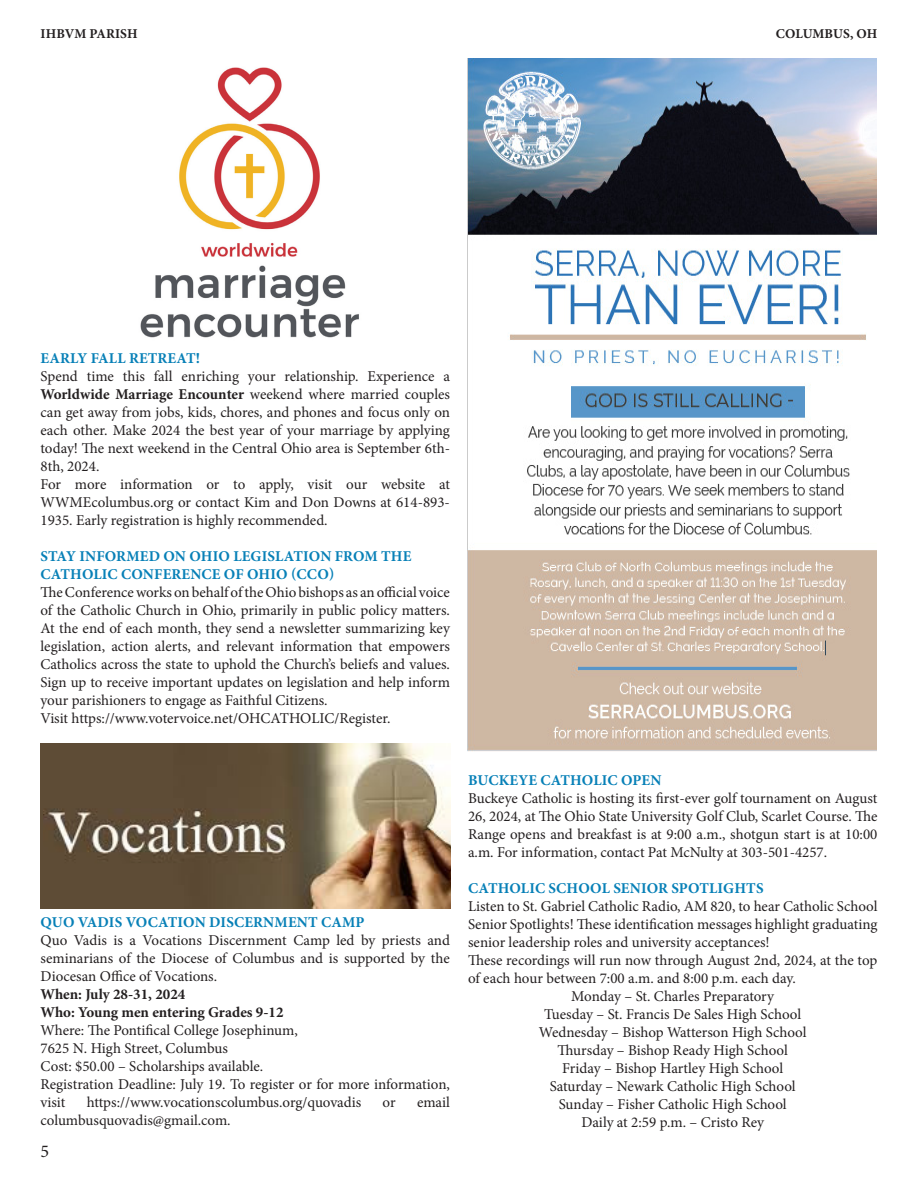
<style>
.page{position:relative;width:918px;height:1188px;background:#fff}
.page>*{position:absolute;margin:0;border:0;box-sizing:border-box;transform-origin:0 0}
.t1{font:18px "Minion Pro";color:#231f20}
.t2{font:15px/18px "Minion Pro";color:#231f20;text-align:justify}
.HEADER-P{font:700 15px/18px "Minion Pro";letter-spacing:.01em;color:#0780b7}
.t3{font:700 15px "Minion Pro";color:#231f20}
.t4{font:700 13.5px "Minion Pro";letter-spacing:.01em;color:#231f20}
.s1{font-weight:700}
</style>
<div class="page">
<img style="left:140px;top:67px;width:219px;height:271px">
<img style="left:44px;top:744px;width:407px;height:165px">
<img style="left:467px;top:58px;width:410px;height:693px">
<p class="t4" style="left:41px;top:24px;width:99px">IHBVM PARISH</p>
<p class="t4" style="left:776px;top:24px;width:103px">COLUMBUS, OH</p>
<p class="HEADER-P" style="left:41px;top:349px;width:161px">EARLY FALL RETREAT!</p>
<p class="t2" style="left:40px;top:367px;width:411px">Spend time this fall enriching your relationship. Experience a <span class="s1">Worldwide Marriage Encounter</span> weekend where married couples can get away from jobs, kids, chores, and phones and focus only on each other. Make 2024 the best year of your marriage by applying today! The next weekend in the Central Ohio area is September 6th-8th, 2024.</p>
<p class="t2" style="left:40px;top:475px;width:411px">For more information or to apply, visit our website at WWMEcolumbus.org or contact Kim and Don Downs at 614-893- 1935. Early registration is highly recommended.</p>
<p class="HEADER-P" style="left:41px;top:547px;width:373px">STAY INFORMED ON OHIO LEGISLATION FROM THE<br>CATHOLIC CONFERENCE OF OHIO (CCO)</p>
<p class="t2" style="left:40px;top:583px;width:411px">The Conference works on behalf of the Ohio bishops as an official voice of the Catholic Church in Ohio, primarily in public policy matters.<br>At the end of each month, they send a newsletter summarizing key legislation, action alerts, and relevant information that empowers Catholics across the state to uphold the Church’s beliefs and values.<br>Sign up to receive important updates on legislation and help inform your parishioners to engage as Faithful Citizens.</p>
<p class="t2" style="left:40px;top:709px;width:351px">Visit https://www.votervoice.net/OHCATHOLIC/Register.</p>
<p class="HEADER-P" style="left:41px;top:913px;width:326px">QUO VADIS VOCATION DISCERNMENT CAMP</p>
<p class="t2" style="left:40px;top:931px;width:411px">Quo Vadis is a Vocations Discernment Camp led by priests and seminarians of the Diocese of Columbus and is supported by the Diocesan Office of Vocations.</p>
<p class="t3" style="left:40px;top:984px;width:146px">When: July 28-31, 2024</p>
<p class="t3" style="left:40px;top:1002px;width:245px">Who: Young men entering Grades 9-12</p>
<p class="t2" style="left:40px;top:1021px;width:259px">Where: The Pontifical College Josephinum,</p>
<p class="t2" style="left:40px;top:1039px;width:189px">7625 N. High Street, Columbus</p>
<p class="t2" style="left:40px;top:1057px;width:224px">Cost: $50.00 – Scholarships available.</p>
<p class="t2" style="left:40px;top:1075px;width:411px">Registration Deadline: July 19. To register or for more information, visit</p>
<p class="t2" style="left:87px;top:1093px;width:276px">https://www.vocationscolumbus.org/quovadis</p>
<p class="t2" style="left:383px;top:1093px;width:15px">or</p>
<p class="t2" style="left:417px;top:1093px;width:34px">email</p>
<p class="t2" style="left:40px;top:1111px;width:192px">columbusquovadis@gmail.com.</p>
<p class="t1" style="left:40px;top:1139px;width:10px">5</p>
<p class="HEADER-P" style="left:468px;top:771px;width:195px">BUCKEYE CATHOLIC OPEN</p>
<p class="t2" style="left:468px;top:789px;width:411px">Buckeye Catholic is hosting its first-ever golf tournament on August 26, 2024, at The Ohio State University Golf Club, Scarlet Course. The Range opens and breakfast is at 9:00 a.m., shotgun start is at 10:00 a.m. For information, contact Pat McNulty at 303-501-4257.</p>
<p class="HEADER-P" style="left:468px;top:879px;width:297px">CATHOLIC SCHOOL SENIOR SPOTLIGHTS</p>
<p class="t2" style="left:468px;top:897px;width:411px">Listen to St. Gabriel Catholic Radio, AM 820, to hear Catholic School Senior Spotlights! These identification messages highlight graduating senior leadership roles and university acceptances!</p>
<p class="t2" style="left:468px;top:951px;width:411px">These recordings will run now through August 2nd, 2024, at the top of each hour between 7:00 a.m. and 8:00 p.m. each day.</p>
<p class="t2" style="left:571px;top:987px;width:204px">Monday – St. Charles Preparatory</p>
<p class="t2" style="left:544px;top:1005px;width:259px">Tuesday – St. Francis De Sales High School</p>
<p class="t2" style="left:539px;top:1023px;width:269px">Wednesday – Bishop Watterson High School</p>
<p class="t2" style="left:558px;top:1041px;width:232px">Thursday – Bishop Ready High School</p>
<p class="t2" style="left:562px;top:1059px;width:222px">Friday – Bishop Hartley High School</p>
<p class="t2" style="left:550px;top:1077px;width:247px">Saturday – Newark Catholic High School</p>
<p class="t2" style="left:559px;top:1095px;width:230px">Sunday – Fisher Catholic High School</p>
<p class="t2" style="left:581px;top:1113px;width:184px">Daily at 2:59 p.m. – Cristo Rey</p>
</div>
